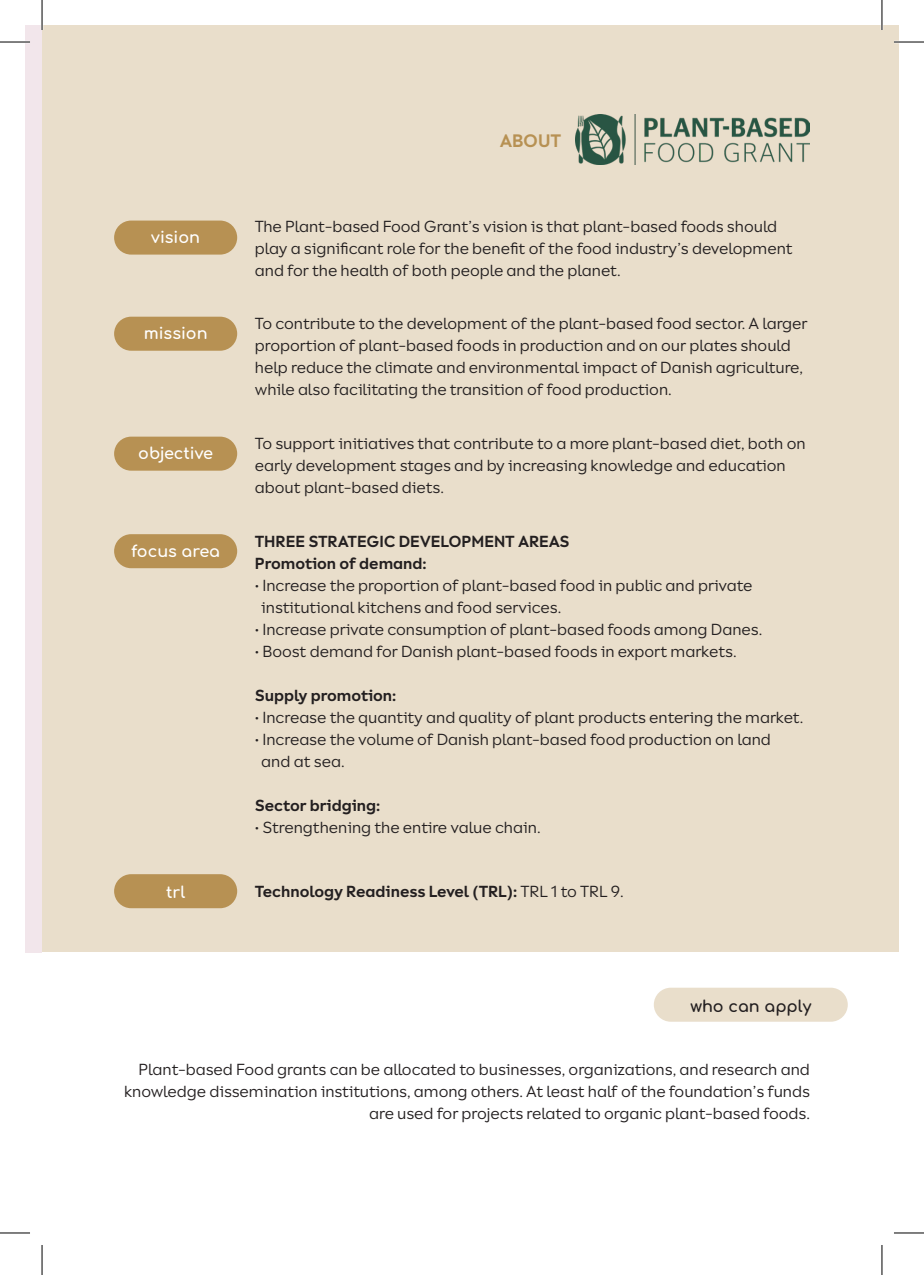
<style>
.page{position:relative;width:924px;height:1275px;background:#fff}
.page>*{position:absolute;margin:0;border:0;box-sizing:border-box;transform-origin:0 0}
.t1{font:700 18px "Mesclo";letter-spacing:-.01em;color:#b79153}
.t2{font:16px/22px "Mesclo";color:#231f20}
.t3{font:700 16px "Mesclo";letter-spacing:-.005em;color:#231f20}
.t4{font:700 16px "Comfortaa";color:#fff}
.t5{font:700 16px "Comfortaa";color:#231f20}
.s1{font-weight:400}
</style>
<div class="page">
<div style="left:25px;top:25px;width:17px;height:1208px;background:#f2e6eb"></div>
<div style="left:25px;top:953px;width:17px;height:297px;background:#fff"></div>
<div style="left:42px;top:25px;width:856px;height:1208px;background:#e9decb"></div>
<div style="left:114px;top:317px;width:123px;height:34px;background:#b79153;border-radius:17px"></div>
<div style="left:114px;top:436px;width:123px;height:35px;background:#b79153;border-radius:17px"></div>
<div style="left:114px;top:534px;width:123px;height:34px;background:#b79153;border-radius:17px"></div>
<div style="left:114px;top:874px;width:123px;height:34px;background:#b79153;border-radius:17px"></div>
<div style="left:42px;top:953px;width:856px;height:297px;background:#fff"></div>
<div style="left:653px;top:987px;width:194px;height:34px;background:#e9decb;border-radius:17px"></div>
<div style="left:114px;top:220px;width:123px;height:35px;background:#b79153;border-radius:17px"></div>
<img style="left:575px;top:114px;width:234px;height:50px">
<hr style="left:0;top:41px;width:30px;height:2px;background:#fff">
<hr style="left:893px;top:41px;width:30px;height:2px;background:#fff">
<hr style="left:41px;top:0;width:2px;height:30px;background:#fff">
<hr style="left:880px;top:0;width:2px;height:30px;background:#fff">
<hr style="left:0;top:42px;width:30px;height:1px;background:#000">
<hr style="left:893px;top:42px;width:30px;height:1px;background:#000">
<hr style="left:0;top:1232px;width:30px;height:1px;background:#000">
<hr style="left:893px;top:1232px;width:30px;height:1px;background:#000">
<hr style="left:42px;top:0;width:1px;height:30px;background:#000">
<hr style="left:42px;top:1245px;width:1px;height:30px;background:#000">
<hr style="left:881px;top:0;width:1px;height:30px;background:#000">
<hr style="left:881px;top:1245px;width:1px;height:30px;background:#000">
<p class="t4" style="left:151px;top:229px;width:50px">vision</p>
<p class="t4" style="left:144px;top:325px;width:65px">mission</p>
<p class="t4" style="left:138px;top:445px;width:76px">objective</p>
<p class="t4" style="left:131px;top:543px;width:90px">focus area</p>
<p class="t4" style="left:166px;top:884px;width:20px">trl</p>
<p class="t1" style="left:499px;top:130px;width:63px">ABOUT</p>
<p class="t2" style="left:255px;top:215px;width:539px">The Plant-based Food Grant’s vision is that plant-based foods should play a significant role for the benefit of the food industry’s development and for the health of both people and the planet.</p>
<p class="t2" style="left:255px;top:312px;width:554px">To contribute to the development of the plant-based food sector. A larger proportion of plant-based foods in production and on our plates should help reduce the climate and environmental impact of Danish agriculture, while also facilitating the transition of food production.</p>
<p class="t2" style="left:255px;top:432px;width:552px">To support initiatives that contribute to a more plant-based diet, both on early development stages and by increasing knowledge and education about plant-based diets.</p>
<p class="t3" style="left:255px;top:531px;width:316px">THREE STRATEGIC DEVELOPMENT AREAS</p>
<p class="t3" style="left:255px;top:553px;width:173px">Promotion of demand:</p>
<p class="t2" style="left:255px;top:574px;width:499px">• Increase the proportion of plant-based food in public and private</p>
<p class="t2" style="left:261px;top:596px;width:301px">institutional kitchens and food services.</p>
<p class="t2" style="left:255px;top:618px;width:508px">• Increase private consumption of plant-based foods among Danes.</p>
<p class="t2" style="left:255px;top:640px;width:483px">• Boost demand for Danish plant-based foods in export markets.</p>
<p class="t3" style="left:255px;top:685px;width:143px">Supply promotion:</p>
<p class="t2" style="left:255px;top:706px;width:550px">• Increase the quantity and quality of plant products entering the market.</p>
<p class="t2" style="left:255px;top:728px;width:517px">• Increase the volume of Danish plant-based food production on land</p>
<p class="t2" style="left:261px;top:750px;width:85px">and at sea.</p>
<p class="t3" style="left:255px;top:795px;width:127px">Sector bridging:</p>
<p class="t2" style="left:255px;top:816px;width:287px">• Strengthening the entire value chain.</p>
<p class="t3" style="left:255px;top:882px;width:370px">Technology Readiness Level (TRL): <span class="s1">TRL 1 to TRL 9.</span></p>
<p class="t5" style="left:690px;top:997px;width:122px">who can apply</p>
<p class="t2" style="left:124px;top:1058px;width:687px;text-align:right">Plant-based Food grants can be allocated to businesses, organizations, and research and knowledge dissemination institutions, among others. At least half of the foundation’s funds are used for projects related to organic plant-based foods.</p>
</div>
